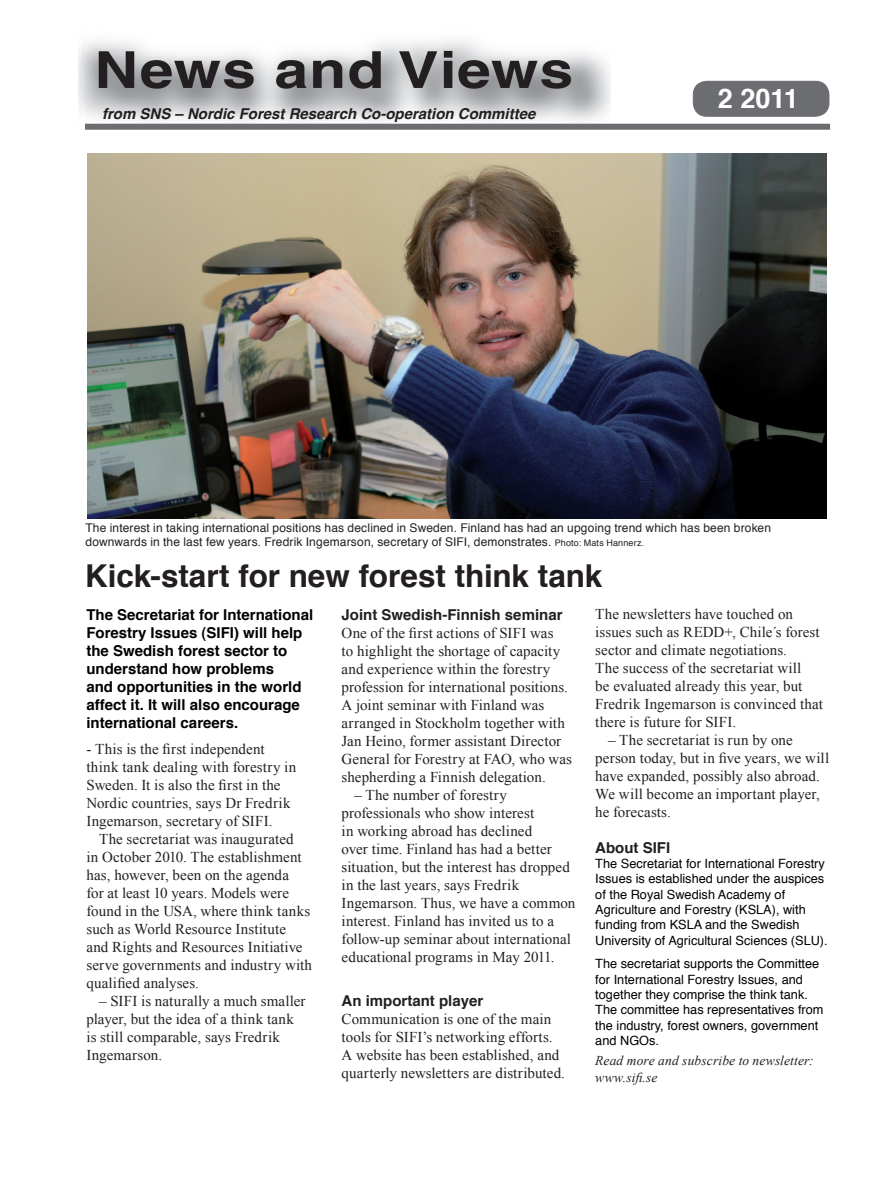
<style>
.page{position:relative;width:893px;height:1191px;background:#fff}
.page>*{position:absolute;margin:0;border:0;box-sizing:border-box;transform-origin:0 0}
.t1{font:700 31.5px "Helvetica";letter-spacing:-.005em;color:#231f20}
.t2{font:700 27px "Helvetica";color:#fff}
.t3{font:15px/18px "Times New Roman";letter-spacing:.005em;color:#231f20}
.t4{font:700 15px/18px "Helvetica";color:#000}
.t5{font:700 15px "Helvetica";color:#231f20}
.t6{font:italic 700 15px "Helvetica";color:#231f20}
.t7{font:italic 13.5px/16.2px "Times New Roman";letter-spacing:.01em;color:#231f20}
.t8{font:12.75px/15.3px "Helvetica";color:#000}
.t9{font:12px/14.4px "Helvetica";letter-spacing:.01em;color:#231f20}
.s1{font-size:9px}
</style>
<div class="page">
<img style="left:78px;top:40px;width:585px;height:84px">
<div style="left:85px;top:124px;width:745px;height:6px;background:#6c6d70"></div>
<div style="left:693px;top:81px;width:136px;height:35px;background:#6c6d70;border-radius:13px"></div>
<div style="left:693px;top:81px;width:136px;height:35px;border:1px solid #6c6d70;border-radius:13px"></div>
<img style="left:87px;top:153px;width:740px;height:366px">
<p class="t6" style="left:102px;top:102px;width:435px">from SNS – Nordic Forest Research Co-operation Committee</p>
<h2 class="t2" style="left:718px;top:77px;width:83px">2 2011</h2>
<p class="t9" style="left:85px;top:521px;width:687px">The interest in taking international positions has declined in Sweden. Finland has had an upgoing trend which has been broken downwards in the last few years. Fredrik Ingemarson, secretary of SIFI, demonstrates. <span class="s1">Photo: Mats Hannerz.</span></p>
<h1 class="t1" style="left:85px;top:551px;width:519px">Kick-start for new forest think tank</h1>
<p class="t4" style="left:86px;top:605px;width:228px">The Secretariat for International<br>Forestry Issues (SIFI) will help the Swedish forest sector to understand how problems<br>and opportunities in the world affect it. It will also encourage international careers.</p>
<p class="t3" style="left:86px;top:740px;width:211px">- This is the first independent think tank dealing with forestry in Sweden. It is also the first in the Nordic countries, says Dr Fredrik Ingemarson, secretary of SIFI.</p>
<p class="t3" style="left:86px;top:830px;width:227px;text-indent:13px">The secretariat was inaugurated<br>in October 2010. The establishment has, however, been on the agenda<br>for at least 10 years. Models were found in the USA, where think tanks such as World Resource Institute<br>and Rights and Resources Initiative serve governments and industry with qualified analyses.</p>
<p class="t3" style="left:86px;top:992px;width:221px;text-indent:13px">– SIFI is naturally a much smaller player, but the idea of a think tank is still comparable, says Fredrik<br>Ingemarson.</p>
<p class="t3" style="left:595px;top:604px;width:229px">The newsletters have touched on issues such as REDD+, Chile´s forest sector and climate negotiations.<br>The success of the secretariat will<br>be evaluated already this year, but Fredrik Ingemarson is convinced that there is future for SIFI.</p>
<p class="t3" style="left:595px;top:730px;width:235px;text-indent:13px">– The secretariat is run by one person today, but in five years, we will have expanded, possibly also abroad.<br>We will become an important player, he forecasts.</p>
<p class="t5" style="left:595px;top:835px;width:76px">About SIFI</p>
<p class="t8" style="left:595px;top:856px;width:234px">The Secretariat for International Forestry Issues is established under the auspices of the Royal Swedish Academy of Agriculture and Forestry (KSLA), with funding from KSLA and the Swedish University of Agricultural Sciences (SLU).</p>
<p class="t8" style="left:595px;top:956px;width:230px">The secretariat supports the Committee for International Forestry Issues, and together they comprise the think tank.<br>The committee has representatives from the industry, forest owners, government and NGOs.</p>
<p class="t7" style="left:595px;top:1052px;width:220px">Read more and subscribe to newsletter: www.sifi.se</p>
<p class="t5" style="left:342px;top:602px;width:222px">Joint Swedish-Finnish seminar</p>
<p class="t3" style="left:342px;top:623px;width:232px">One of the first actions of SIFI was<br>to highlight the shortage of capacity and experience within the forestry profession for international positions.<br>A joint seminar with Finland was arranged in Stockholm together with Jan Heino, former assistant Director General for Forestry at FAO, who was shepherding a Finnish delegation.</p>
<p class="t3" style="left:342px;top:785px;width:235px;text-indent:13px">– The number of forestry professionals who show interest<br>in working abroad has declined<br>over time. Finland has had a better situation, but the interest has dropped in the last years, says Fredrik Ingemarson. Thus, we have a common interest. Finland has invited us to a follow-up seminar about international educational programs in May 2011.</p>
<p class="t5" style="left:342px;top:988px;width:143px">An important player</p>
<p class="t3" style="left:342px;top:1010px;width:225px">Communication is one of the main tools for SIFI’s networking efforts.<br>A website has been established, and quarterly newsletters are distributed.</p>
</div>
